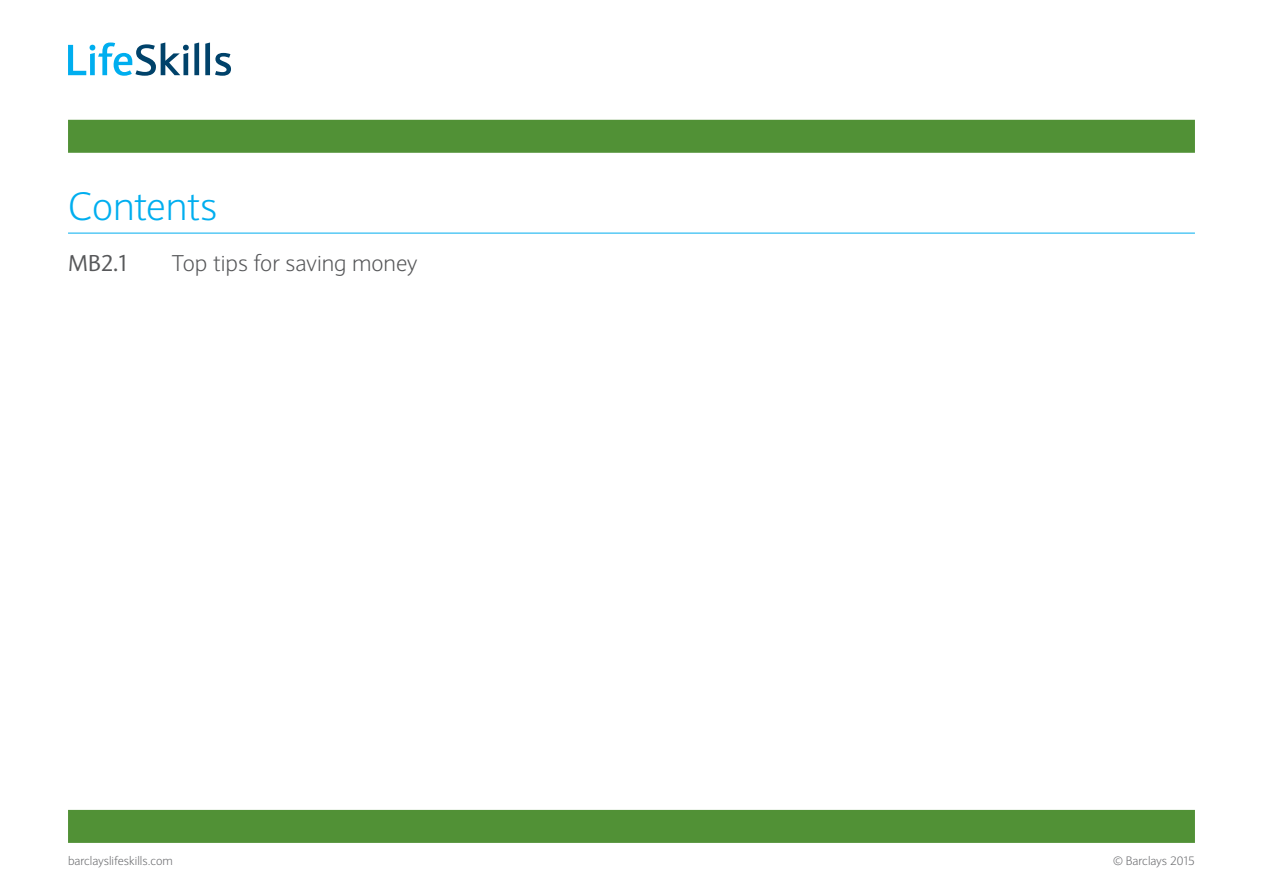
<style>
.page{position:relative;width:1263px;height:893px;background:#fff}
.page>*{position:absolute;margin:0;border:0;box-sizing:border-box;transform-origin:0 0}
.t1{font:300 39px "Expert Sans";color:#00aeef}
.t2{font:300 22.5px "Expert Sans";color:#57585a}
.t3{font:22.5px "Expert Sans";color:#57585a}
.t4{font:300 12px "Expert Sans";color:#6c6d70}
</style>
<div class="page">
<div style="left:68px;top:120px;width:1127px;height:33px;background:#519136"></div>
<div style="left:68px;top:810px;width:1127px;height:33px;background:#519136"></div>
<svg style="left:68px;top:43px;width:131px;height:33px"></svg>
<svg style="left:205px;top:43px;width:26px;height:33px"></svg>
<hr style="left:68px;top:233px;width:1127px;height:1px;background:#00aeef">
<h1 class="t1" style="left:68px;top:183px;width:151px">Contents</h1>
<h2 class="t3" style="left:68px;top:249px;width:63px">MB2.1</h2>
<h2 class="t2" style="left:172px;top:250px;width:248px">Top tips for saving money</h2>
<p class="t4" style="left:68px;top:854px;width:106px">barclayslifeskills.com</p>
<p class="t4" style="left:1113px;top:854px;width:83px">© Barclays 2015</p>
</div>
